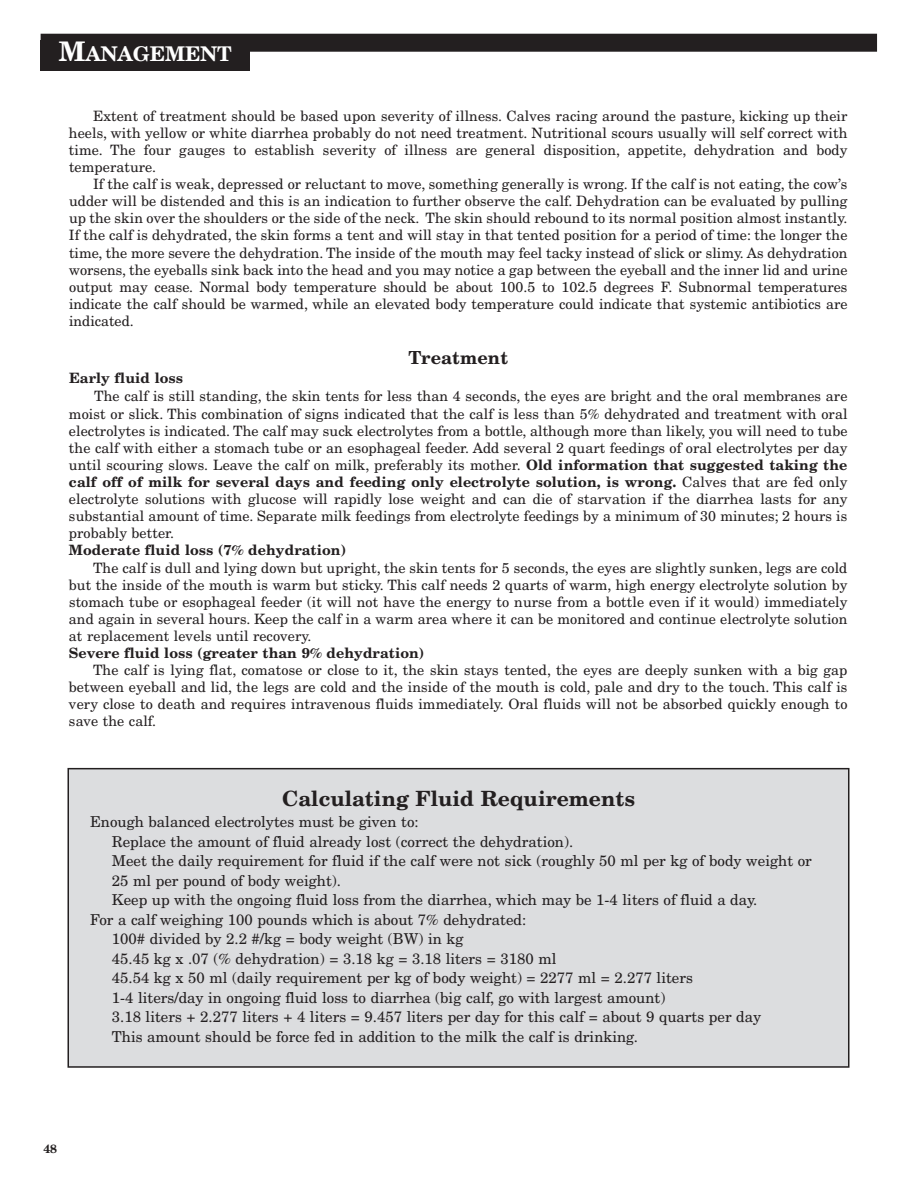
<style>
.page{position:relative;width:918px;height:1188px;background:#fff}
.page>*{position:absolute;margin:0;border:0;box-sizing:border-box;transform-origin:0 0}
.t1{font:700 21px "New Century Schlbk";color:#231f20}
.t2{font:700 20.25px "New Century Schlbk";color:#fff}
.t3{font:700 18px "New Century Schlbk";letter-spacing:.005em;color:#231f20}
.t4{font:15px "New Century Schlbk";color:#231f20}
.t5{font:14.25px/17.1px "New Century Schlbk";letter-spacing:.005em;color:#231f20;text-align:justify}
.t6{font:700 14.25px "New Century Schlbk";letter-spacing:.005em;color:#231f20}
.t7{font:700 12px "New Century Schlbk";color:#231f20}
.s1{font-size:27px}
.s2{font-weight:700}
</style>
<div class="page">
<div style="left:68px;top:769px;width:781px;height:298px;background:#dcdddf"></div>
<div style="left:68px;top:768px;width:781px;height:300px;border:2px solid #231f20"></div>
<div style="left:41px;top:34px;width:836px;height:18px;background:#231f20"></div>
<div style="left:40px;top:40px;width:210px;height:30px;background:#231f20"></div>
<h2 class="t2" style="left:59px;top:46px;width:175px"><span class="s1">M</span>ANAGEMENT</h2>
<p class="t5" style="left:69px;top:109px;width:780px;text-indent:24px">Extent of treatment should be based upon severity of illness. Calves racing around the pasture, kicking up their heels, with yellow or white diarrhea probably do not need treatment. Nutritional scours usually will self correct with time. The four gauges to establish severity of illness are general disposition, appetite, dehydration and body temperature.</p>
<p class="t5" style="left:69px;top:177px;width:780px;text-indent:24px">If the calf is weak, depressed or reluctant to move, something generally is wrong. If the calf is not eating, the cow’s udder will be distended and this is an indication to further observe the calf. Dehydration can be evaluated by pulling up the skin over the shoulders or the side of the neck. The skin should rebound to its normal position almost instantly.<br>If the calf is dehydrated, the skin forms a tent and will stay in that tented position for a period of time: the longer the time, the more severe the dehydration. The inside of the mouth may feel tacky instead of slick or slimy. As dehydration worsens, the eyeballs sink back into the head and you may notice a gap between the eyeball and the inner lid and urine output may cease. Normal body temperature should be about 100.5 to 102.5 degrees F. Subnormal temperatures indicate the calf should be warmed, while an elevated body temperature could indicate that systemic antibiotics are indicated.</p>
<p class="t3" style="left:409px;top:351px;width:101px">Treatment</p>
<p class="t6" style="left:69px;top:373px;width:115px">Early fluid loss</p>
<p class="t5" style="left:69px;top:389px;width:780px;text-indent:25px">The calf is still standing, the skin tents for less than 4 seconds, the eyes are bright and the oral membranes are moist or slick. This combination of signs indicated that the calf is less than 5% dehydrated and treatment with oral electrolytes is indicated. The calf may suck electrolytes from a bottle, although more than likely, you will need to tube the calf with either a stomach tube or an esophageal feeder. Add several 2 quart feedings of oral electrolytes per day until scouring slows. Leave the calf on milk, preferably its mother. <span class="s2">Old information that suggested taking the calf off of milk for several days and feeding only electrolyte solution, is wrong.</span> Calves that are fed only electrolyte solutions with glucose will rapidly lose weight and can die of starvation if the diarrhea lasts for any substantial amount of time. Separate milk feedings from electrolyte feedings by a minimum of 30 minutes; 2 hours is probably better.</p>
<p class="t6" style="left:69px;top:545px;width:279px">Moderate fluid loss (7% dehydration)</p>
<p class="t5" style="left:69px;top:560px;width:780px;text-indent:24px">The calf is dull and lying down but upright, the skin tents for 5 seconds, the eyes are slightly sunken, legs are cold but the inside of the mouth is warm but sticky. This calf needs 2 quarts of warm, high energy electrolyte solution by stomach tube or esophageal feeder (it will not have the energy to nurse from a bottle even if it would) immediately and again in several hours. Keep the calf in a warm area where it can be monitored and continue electrolyte solution at replacement levels until recovery.</p>
<p class="t6" style="left:69px;top:648px;width:357px">Severe fluid loss (greater than 9% dehydration)</p>
<p class="t5" style="left:69px;top:663px;width:780px;text-indent:24px">The calf is lying flat, comatose or close to it, the skin stays tented, the eyes are deeply sunken with a big gap between eyeball and lid, the legs are cold and the inside of the mouth is cold, pale and dry to the touch. This calf is very close to death and requires intravenous fluids immediately. Oral fluids will not be absorbed quickly enough to save the calf.</p>
<h1 class="t1" style="left:282px;top:791px;width:354px">Calculating Fluid Requirements</h1>
<p class="t4" style="left:90px;top:816px;width:330px">Enough balanced electrolytes must be given to:</p>
<p class="t4" style="left:112px;top:836px;width:463px">Replace the amount of fluid already lost (correct the dehydration).</p>
<p class="t4" style="left:112px;top:855px;width:702px">Meet the daily requirement for fluid if the calf were not sick (roughly 50 ml per kg of body weight or</p>
<p class="t4" style="left:112px;top:875px;width:231px">25 ml per pound of body weight).</p>
<p class="t4" style="left:112px;top:894px;width:647px">Keep up with the ongoing fluid loss from the diarrhea, which may be 1-4 liters of fluid a day.</p>
<p class="t4" style="left:90px;top:914px;width:438px">For a calf weighing 100 pounds which is about 7% dehydrated:</p>
<p class="t4" style="left:112px;top:933px;width:353px">100# divided by 2.2 #/kg = body weight (BW) in kg</p>
<p class="t4" style="left:112px;top:953px;width:446px">45.45 kg x .07 (% dehydration) = 3.18 kg = 3.18 liters = 3180 ml</p>
<p class="t4" style="left:112px;top:972px;width:583px">45.54 kg x 50 ml (daily requirement per kg of body weight) = 2277 ml = 2.277 liters</p>
<p class="t4" style="left:112px;top:992px;width:555px">1-4 liters/day in ongoing fluid loss to diarrhea (big calf, go with largest amount)</p>
<p class="t4" style="left:112px;top:1011px;width:651px">3.18 liters + 2.277 liters + 4 liters = 9.457 liters per day for this calf = about 9 quarts per day</p>
<p class="t4" style="left:112px;top:1031px;width:528px">This amount should be force fed in addition to the milk the calf is drinking.</p>
<p class="t7" style="left:43px;top:1145px;width:15px">48</p>
</div>
